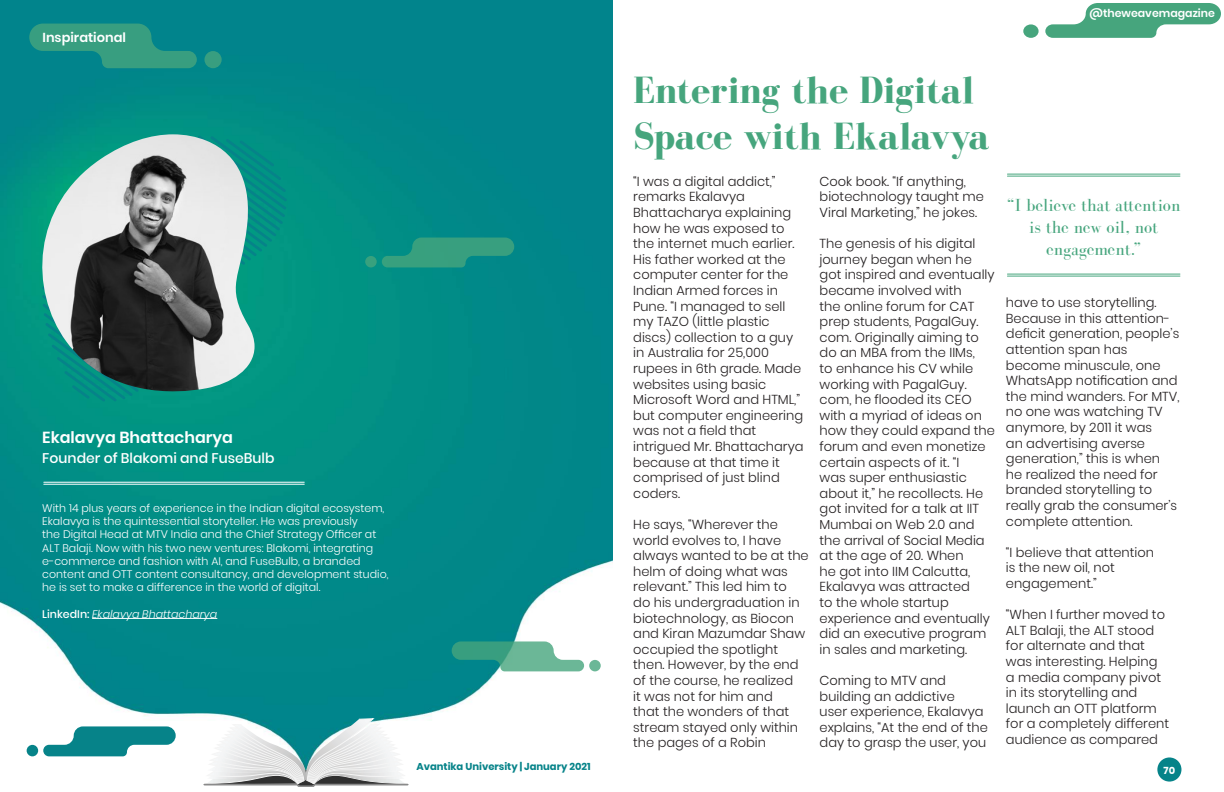
<style>
.page{position:relative;width:1224px;height:792px;background:#fff}
.page>*{position:absolute;margin:0;border:0;box-sizing:border-box;transform-origin:0 0}
.t1{font:700 39px/46.8px "Bodoni FLF";color:#46a57d}
.t2{font:18px/21.6px "Bodoni FLF";color:#46a57d;text-align:center}
.t3{font:600 16px "Poppins";color:#fff}
.t4{font:500 14px "Poppins";color:#fff}
.t5{font:300 13px/15.6px "Poppins";color:#231f20}
.t6{font:600 13px "Poppins";color:#fff}
.t7{font:300 11px/13.2px "Poppins";color:#fff}
.t8{font:italic 300 11px "Poppins";color:#fff}
.t9{font:600 11px "Poppins";color:#fff}
.t10{font:700 10px "Poppins";color:#068389}
.t11{font:700 10px "Poppins";color:#fff}
.s1{font-weight:500;font-style:normal}
</style>
<div class="page">
<img style="left:0;top:0;width:612px;height:757px">
<svg style="left:452px;top:641px;width:132px;height:30px;background:#64b49f"></svg>
<div style="left:589px;top:660px;width:12px;height:11px;background:#6bb797;border-radius:50%"></div>
<svg style="left:43px;top:726px;width:133px;height:30px"></svg>
<div style="left:27px;top:745px;width:11px;height:11px;background:#068389;border-radius:50%"></div>
<svg style="left:382px;top:238px;width:132px;height:29px;background:#289981"></svg>
<div style="left:365px;top:256px;width:12px;height:11px;background:#38a17e;border-radius:50%"></div>
<hr style="left:44px;top:482px;width:260px;height:1px;background:#fff">
<hr style="left:44px;top:484px;width:260px;height:1px;background:#fff">
<hr style="left:92px;top:618px;width:125px;height:1px;background:#fff">
<svg style="left:203px;top:718px;width:206px;height:69px"></svg>
<svg style="left:42px;top:136px;width:245px;height:266px;background:#029483"></svg>
<img style="left:41px;top:134px;width:214px;height:259px">
<svg style="left:29px;top:24px;width:168px;height:44px;background:#249484"></svg>
<div style="left:204px;top:51px;width:18px;height:17px;background:#389e80;border-radius:50%"></div>
<hr style="left:1007px;top:174px;width:173px;height:1px;background:#46a57d">
<hr style="left:1007px;top:176px;width:173px;height:1px;background:#46a57d">
<hr style="left:1007px;top:274px;width:173px;height:1px;background:#46a57d">
<hr style="left:1007px;top:276px;width:173px;height:1px;background:#46a57d">
<svg style="left:1045px;top:3px;width:176px;height:35px"></svg>
<div style="left:1023px;top:24px;width:16px;height:14px;background:#46a57d;border-radius:50%"></div>
<div style="left:1157px;top:757px;width:24px;height:25px;background:#068389;border-radius:50%"></div>
<p class="t6" style="left:43px;top:30px;width:85px">Inspirational</p>
<p class="t3" style="left:42px;top:428px;width:192px">Ekalavya Bhattacharya</p>
<p class="t4" style="left:42px;top:450px;width:234px">Founder of Blakomi and FuseBulb</p>
<p class="t7" style="left:42px;top:502px;width:348px">With 14 plus years of experience in the Indian digital ecosystem, Ekalavya is the quintessential storyteller. He was previously<br>the Digital Head at MTV India and the Chief Strategy Officer at ALT Balaji. Now with his two new ventures: Blakomi, integrating e-commerce and fashion with AI, and FuseBulb, a branded content and OTT content consultancy, and development studio, he is set to make a difference in the world of digital.</p>
<p class="t8" style="left:42px;top:607px;width:177px"><span class="s1">LinkedIn:</span> Ekalavya Bhattacharya</p>
<p class="t9" style="left:1090px;top:6px;width:127px">@theweavemagazine</p>
<h1 class="t1" style="left:633px;top:67px;width:358px">Entering the Digital<br>Space with Ekalavya</h1>
<p class="t5" style="left:633px;top:173px;width:172px">“I was a digital addict,” remarks Ekalavya<br>Bhattacharya explaining how he was exposed to the internet much earlier.<br>His father worked at the computer center for the<br>Indian Armed forces in<br>Pune. “I managed to sell my TAZO (little plastic discs) collection to a guy in Australia for 25,000 rupees in 6th grade. Made websites using basic<br>Microsoft Word and HTML,” but computer engineering was not a field that intrigued Mr. Bhattacharya because at that time it comprised of just blind coders.</p>
<p class="t5" style="left:633px;top:517px;width:177px">He says, “Wherever the world evolves to, I have always wanted to be at the helm of doing what was relevant.” This led him to<br>do his undergraduation in biotechnology, as Biocon and Kiran Mazumdar Shaw occupied the spotlight then. However, by the end of the course, he realized<br>it was not for him and<br>that the wonders of that stream stayed only within the pages of a Robin</p>
<p class="t5" style="left:820px;top:173px;width:166px">Cook book. “If anything, biotechnology taught me<br>Viral Marketing,” he jokes.</p>
<p class="t5" style="left:820px;top:236px;width:177px">The genesis of his digital journey began when he got inspired and eventually became involved with<br>the online forum for CAT prep students, PagalGuy. com. Originally aiming to do an MBA from the IIMs,<br>to enhance his CV while working with PagalGuy. com, he flooded its CEO with a myriad of ideas on how they could expand the forum and even monetize certain aspects of it. “I<br>was super enthusiastic about it,” he recollects. He got invited for a talk at IIT<br>Mumbai on Web 2.0 and the arrival of Social Media at the age of 20. When<br>he got into IIM Calcutta,<br>Ekalavya was attracted<br>to the whole startup experience and eventually did an executive program in sales and marketing.</p>
<p class="t5" style="left:820px;top:673px;width:170px">Coming to MTV and building an addictive<br>user experience, Ekalavya explains, “At the end of the day to grasp the user, you</p>
<h2 class="t2" style="left:1007px;top:195px;width:175px">“I believe that attention is the new oil, not engagement.”</h2>
<p class="t5" style="left:1006px;top:295px;width:175px">have to use storytelling.<br>Because in this attention&shy;deficit generation, people’s attention span has become minuscule, one<br>WhatsApp notification and the mind wanders. For MTV, no one was watching TV anymore, by 2011 it was<br>an advertising averse generation,” this is when he realized the need for branded storytelling to really grab the consumer’s complete attention.</p>
<p class="t5" style="left:1006px;top:545px;width:150px">“I believe that attention is the new oil, not engagement.”</p>
<p class="t5" style="left:1006px;top:607px;width:165px">“When I further moved to<br>ALT Balaji, the ALT stood for alternate and that was interesting. Helping a media company pivot in its storytelling and launch an OTT platform for a completely different audience as compared</p>
<p class="t10" style="left:416px;top:761px;width:176px">Avantika University | January 2021</p>
<p class="t11" style="left:1164px;top:764px;width:13px">70</p>
</div>
